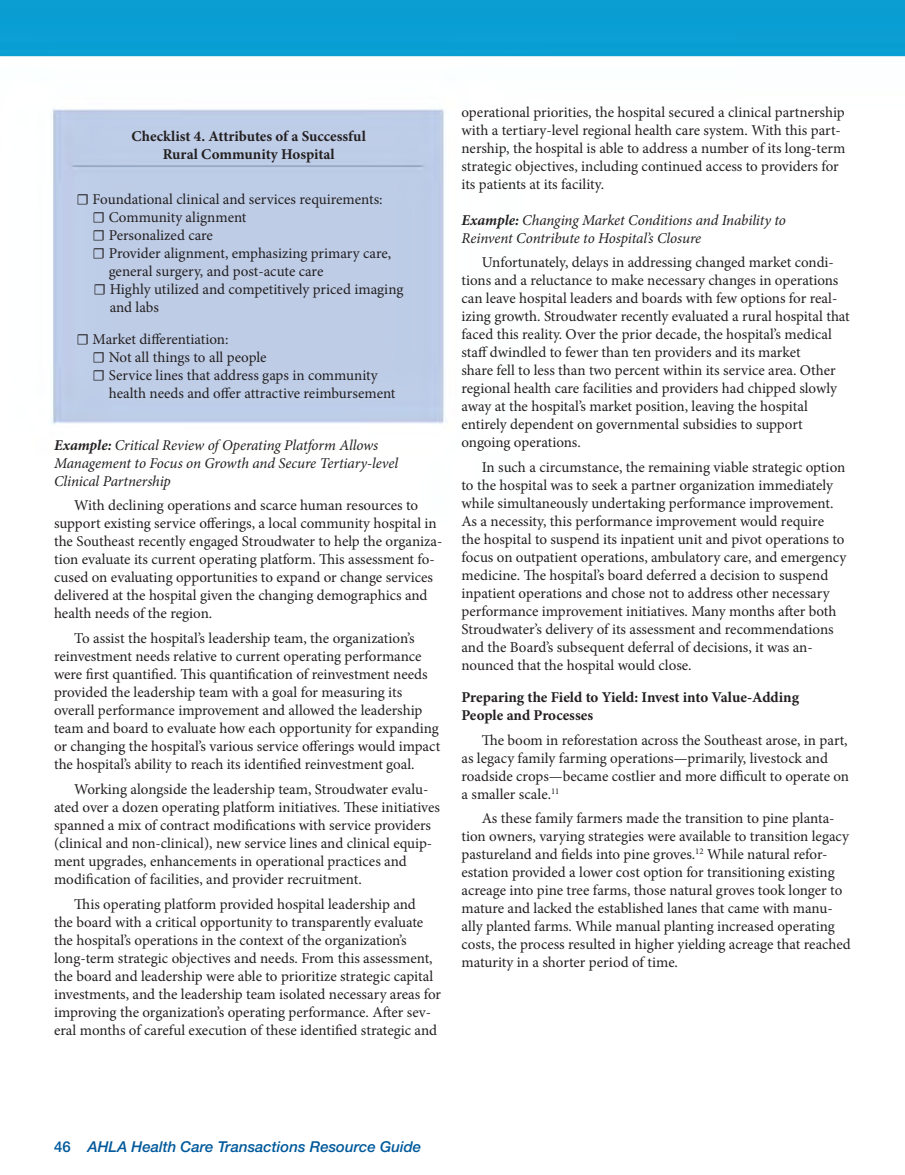
<style>
.page{position:relative;width:905px;height:1175px;background:#fff}
.page>*{position:absolute;margin:0;border:0;box-sizing:border-box;transform-origin:0 0}
.t1{font:15px/18px "Minion Pro";color:#231f20}
.t2{font:italic 15px/18px "Minion Pro";letter-spacing:-.01em;color:#231f20}
.t3{font:700 15px/18px "Minion Pro";color:#231f20;text-align:center}
.t4{font:italic 500 15px "Helvetica Neue LT Std";color:#00599b}
.s1{font-weight:700}
.s2{font-style:normal}
</style>
<div class="page">
<img style="left:0;top:0;width:904px;height:425px">
<p class="t3" style="left:132px;top:127px;width:236px">Checklist 4. Attributes of a Successful<br>Rural Community Hospital</p>
<p class="t1" style="left:76px;top:191px;width:307px">☐ Foundational clinical and services requirements:</p>
<p class="t1" style="left:93px;top:209px;width:155px">☐ Community alignment</p>
<p class="t1" style="left:93px;top:227px;width:122px">☐ Personalized care</p>
<p class="t1" style="left:93px;top:245px;width:300px">☐ Provider alignment, emphasizing primary care,</p>
<p class="t1" style="left:109px;top:263px;width:216px">general surgery, and post-acute care</p>
<p class="t1" style="left:94px;top:281px;width:311px">☐ Highly utilized and competitively priced imaging</p>
<p class="t1" style="left:110px;top:299px;width:51px">and labs</p>
<p class="t1" style="left:76px;top:330px;width:153px">☐ Market differentiation:</p>
<p class="t1" style="left:93px;top:348px;width:175px">☐ Not all things to all people</p>
<p class="t1" style="left:93px;top:366px;width:286px">☐ Service lines that address gaps in community</p>
<p class="t1" style="left:109px;top:384px;width:288px">health needs and offer attractive reimbursement</p>
<p class="t2" style="left:54px;top:436px;width:345px"><span class="s1">Example:</span> Critical Review of Operating Platform Allows<br>Management to Focus on Growth and Secure Tertiary-level<br>Clinical Partnership</p>
<p class="t1" style="left:54px;top:497px;width:390px;text-indent:20px">With declining operations and scarce human resources to support existing service offerings, a local community hospital in the Southeast recently engaged Stroudwater to help the organiza&shy;tion evaluate its current operating platform. This assessment fo&shy;cused on evaluating opportunities to expand or change services delivered at the hospital given the changing demographics and health needs of the region.</p>
<p class="t1" style="left:54px;top:629px;width:388px;text-indent:20px">To assist the hospital’s leadership team, the organization’s reinvestment needs relative to current operating performance were first quantified. This quantification of reinvestment needs provided the leadership team with a goal for measuring its overall performance improvement and allowed the leadership team and board to evaluate how each opportunity for expanding or changing the hospital’s various service offerings would impact the hospital’s ability to reach its identified reinvestment goal.</p>
<p class="t1" style="left:54px;top:780px;width:387px;text-indent:20px">Working alongside the leadership team, Stroudwater evalu&shy;ated over a dozen operating platform initiatives. These initiatives spanned a mix of contract modifications with service providers (clinical and non-clinical), new service lines and clinical equip&shy;ment upgrades, enhancements in operational practices and modification of facilities, and provider recruitment.</p>
<p class="t1" style="left:54px;top:895px;width:388px;text-indent:20px">This operating platform provided hospital leadership and<br>the board with a critical opportunity to transparently evaluate the hospital’s operations in the context of the organization’s long-term strategic objectives and needs. From this assessment, the board and leadership were able to prioritize strategic capital investments, and the leadership team isolated necessary areas for improving the organization’s operating performance. After sev&shy;eral months of careful execution of these identified strategic and</p>
<p class="t1" style="left:461px;top:103px;width:385px">operational priorities, the hospital secured a clinical partnership with a tertiary-level regional health care system. With this part&shy;nership, the hospital is able to address a number of its long-term strategic objectives, including continued access to providers for its patients at its facility.</p>
<p class="t2" style="left:461px;top:211px;width:326px"><span class="s1">Example:</span> Changing Market Conditions and Inability to<br>Reinvent Contribute to Hospital’s Closure</p>
<p class="t1" style="left:461px;top:254px;width:390px;text-indent:20px">Unfortunately, delays in addressing changed market condi&shy;tions and a reluctance to make necessary changes in operations can leave hospital leaders and boards with few options for real&shy;izing growth. Stroudwater recently evaluated a rural hospital that faced this reality. Over the prior decade, the hospital’s medical staff dwindled to fewer than ten providers and its market<br>share fell to less than two percent within its service area. Other regional health care facilities and providers had chipped slowly away at the hospital’s market position, leaving the hospital entirely dependent on governmental subsidies to support ongoing operations.</p>
<p class="t1" style="left:461px;top:458px;width:386px;text-indent:20px">In such a circumstance, the remaining viable strategic option to the hospital was to seek a partner organization immediately while simultaneously undertaking performance improvement.<br>As a necessity, this performance improvement would require the hospital to suspend its inpatient unit and pivot operations to focus on outpatient operations, ambulatory care, and emergency medicine. The hospital’s board deferred a decision to suspend inpatient operations and chose not to address other necessary performance improvement initiatives. Many months after both Stroudwater’s delivery of its assessment and recommendations and the Board’s subsequent deferral of decisions, it was an&shy;nounced that the hospital would close.</p>
<p class="t3" style="left:461px;top:687px;width:339px;text-align:left">Preparing the Field to Yield: Invest into Value-Adding<br>People and Processes</p>
<p class="t1" style="left:461px;top:731px;width:389px;text-indent:20px">The boom in reforestation across the Southeast arose, in part, as legacy family farming operations—primarily, livestock and roadside crops—became costlier and more difficult to operate on a smaller scale.<sup>11</sup></p>
<p class="t1" style="left:461px;top:809px;width:391px;text-indent:20px">As these family farmers made the transition to pine planta&shy;tion owners, varying strategies were available to transition legacy pastureland and fields into pine groves.<sup>12</sup> While natural refor&shy;estation provided a lower cost option for transitioning existing acreage into pine tree farms, those natural groves took longer to mature and lacked the established lanes that came with manu&shy;ally planted farms. While manual planting increased operating costs, the process resulted in higher yielding acreage that reached maturity in a shorter period of time.</p>
<p class="t4" style="left:54px;top:1138px;width:369px"><span class="s2">46</span> AHLA Health Care Transactions Resource Guide</p>
</div>
